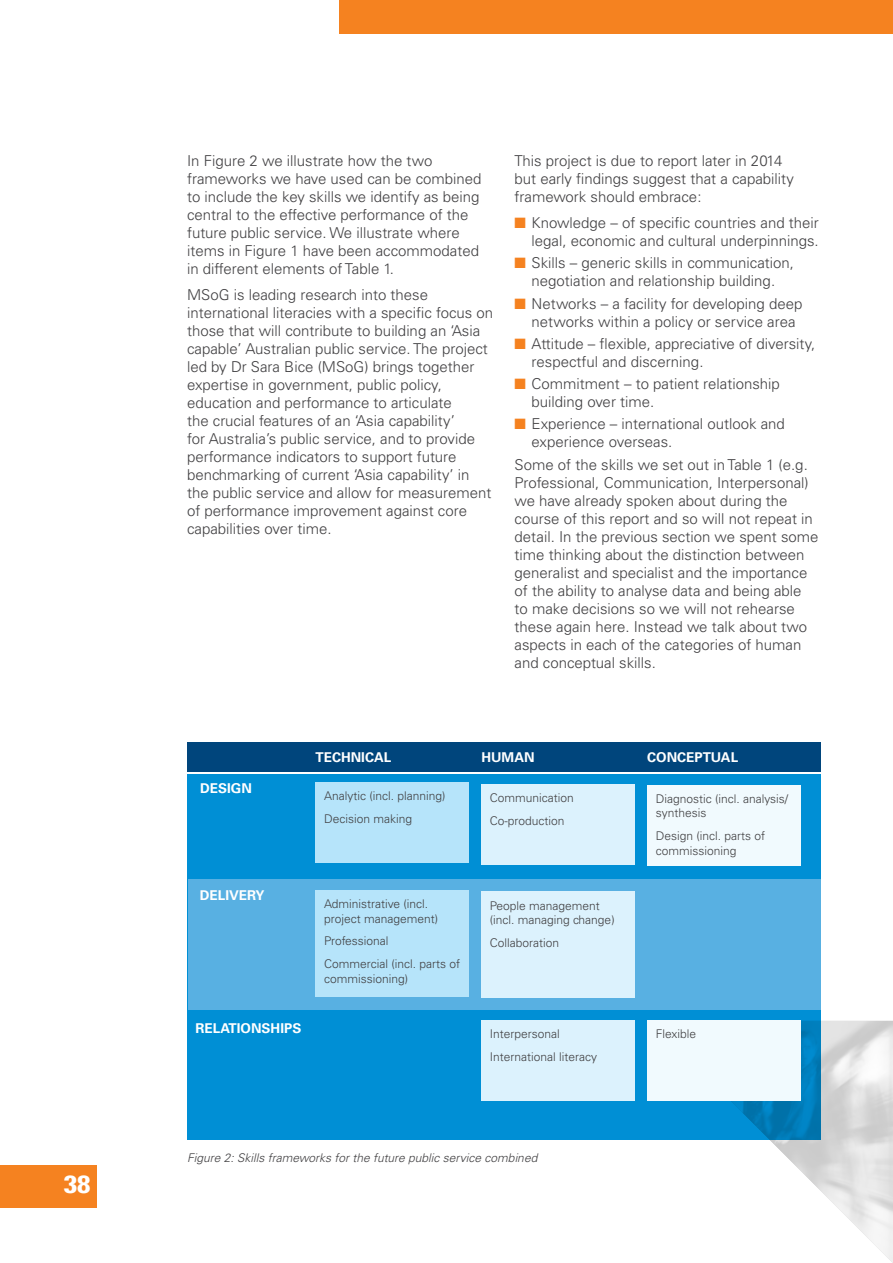
<style>
.page{position:relative;width:893px;height:1263px;background:#fff}
.page>*{position:absolute;margin:0;border:0;box-sizing:border-box;transform-origin:0 0}
.t1{font:900 24px "Glypha LT";color:#fff}
.t2{font:300 15px/18px "Univers LT";color:#414042}
.t3{font:700 13.5px "Univers LT";color:#fff}
.t4{font:300 12px/23px "Univers LT";color:#414042}
.t5{font:italic 300 12px "Univers LT";color:#414042}
.s1{color:#f58220}
</style>
<div class="page">
<div style="left:339px;top:0;width:554px;height:34px;background:#f58220"></div>
<div style="left:0;top:1165px;width:97px;height:43px;background:#f58220"></div>
<div style="left:187px;top:774px;width:634px;height:366px;background:#008fd5"></div>
<div style="left:187px;top:742px;width:634px;height:29px;background:#00457c"></div>
<div style="left:188px;top:879px;width:633px;height:130px;background:#58b0e2"></div>
<div style="left:315px;top:782px;width:154px;height:81px;background:#b6e4fa"></div>
<div style="left:315px;top:890px;width:154px;height:106px;background:#b6e4fa"></div>
<div style="left:481px;top:784px;width:153px;height:81px;background:#dcf2fd"></div>
<div style="left:481px;top:1020px;width:153px;height:81px;background:#dcf2fd"></div>
<div style="left:481px;top:891px;width:153px;height:107px;background:#dcf2fd"></div>
<div style="left:647px;top:785px;width:153px;height:81px;background:#f1fafe"></div>
<div style="left:647px;top:1020px;width:153px;height:81px;background:#f1fafe"></div>
<h1 class="t1" style="left:64px;top:1170px;width:28px">38</h1>
<p class="t2" style="left:187px;top:151px;width:296px">In Figure 2 we illustrate how the two frameworks we have used can be combined to include the key skills we identify as being central to the effective performance of the future public service. We illustrate where items in Figure 1 have been accommodated in different elements of Table 1.</p>
<p class="t2" style="left:187px;top:286px;width:308px">MSoG is leading research into these international literacies with a specific focus on those that will contribute to building an ‘Asia capable’ Australian public service. The project led by Dr Sara Bice (MSoG) brings together expertise in government, public policy, education and performance to articulate<br>the crucial features of an ‘Asia capability’<br>for Australia’s public service, and to provide performance indicators to support future benchmarking of current ‘Asia capability’ in the public service and allow for measurement of performance improvement against core capabilities over time.</p>
<p class="t2" style="left:514px;top:151px;width:281px">This project is due to report later in 2014 but early findings suggest that a capability framework should embrace:</p>
<p class="t2" style="left:514px;top:214px;width:306px;text-align:right"><span class="s1">■</span> Knowledge – of specific countries and their legal, economic and cultural underpinnings.</p>
<p class="t2" style="left:514px;top:254px;width:281px;text-align:center"><span class="s1">■</span> Skills – generic skills in communication, negotiation and relationship building.</p>
<p class="t2" style="left:532px;top:294px;width:272px;text-indent:-17px"><span class="s1">■</span> Networks – a facility for developing deep networks within a policy or service area</p>
<p class="t2" style="left:532px;top:335px;width:285px;text-indent:-17px"><span class="s1">■</span> Attitude – flexible, appreciative of diversity, respectful and discerning.</p>
<p class="t2" style="left:532px;top:375px;width:250px;text-indent:-17px"><span class="s1">■</span> Commitment – to patient relationship building over time.</p>
<p class="t2" style="left:532px;top:415px;width:255px;text-indent:-17px"><span class="s1">■</span> Experience – international outlook and experience overseas.</p>
<p class="t2" style="left:514px;top:455px;width:305px">Some of the skills we set out in Table 1 (e.g.<br>Professional, Communication, Interpersonal) we have already spoken about during the course of this report and so will not repeat in detail. In the previous section we spent some time thinking about the distinction between generalist and specialist and the importance of the ability to analyse data and being able to make decisions so we will not rehearse these again here. Instead we talk about two aspects in each of the categories of human and conceptual skills.</p>
<p class="t3" style="left:200px;top:780px;width:53px">DESIGN</p>
<p class="t3" style="left:200px;top:887px;width:66px">DELIVERY</p>
<p class="t3" style="left:316px;top:749px;width:77px">TECHNICAL</p>
<p class="t3" style="left:481px;top:749px;width:55px">HUMAN</p>
<p class="t3" style="left:647px;top:749px;width:92px">CONCEPTUAL</p>
<p class="t4" style="left:324px;top:785px;width:123px">Analytic (incl. planning)<br>Decision making</p>
<p class="t4" style="left:324px;top:897px;width:116px;line-height:14.4px">Administrative (incl. project management)</p>
<p class="t4" style="left:324px;top:930px;width:138px">Professional<br>Commercial (incl. parts of</p>
<p class="t4" style="left:324px;top:967px;width:86px">commissioning)</p>
<p class="t4" style="left:490px;top:786px;width:86px">Communication<br>Co-production</p>
<p class="t4" style="left:490px;top:898px;width:126px;line-height:14.4px">People management (incl. managing change)</p>
<p class="t4" style="left:490px;top:931px;width:71px">Collaboration</p>
<p class="t4" style="left:656px;top:791px;width:134px;line-height:14.4px">Diagnostic (incl. analysis/ synthesis</p>
<p class="t4" style="left:656px;top:829px;width:111px;line-height:14.4px">Design (incl. parts of commissioning</p>
<p class="t3" style="left:196px;top:1021px;width:107px">RELATIONSHIPS</p>
<p class="t4" style="left:490px;top:1023px;width:109px">Interpersonal<br>International literacy</p>
<p class="t4" style="left:656px;top:1023px;width:42px">Flexible</p>
<p class="t5" style="left:187px;top:1150px;width:352px">Figure 2: Skills frameworks for the future public service combined</p>
</div>
